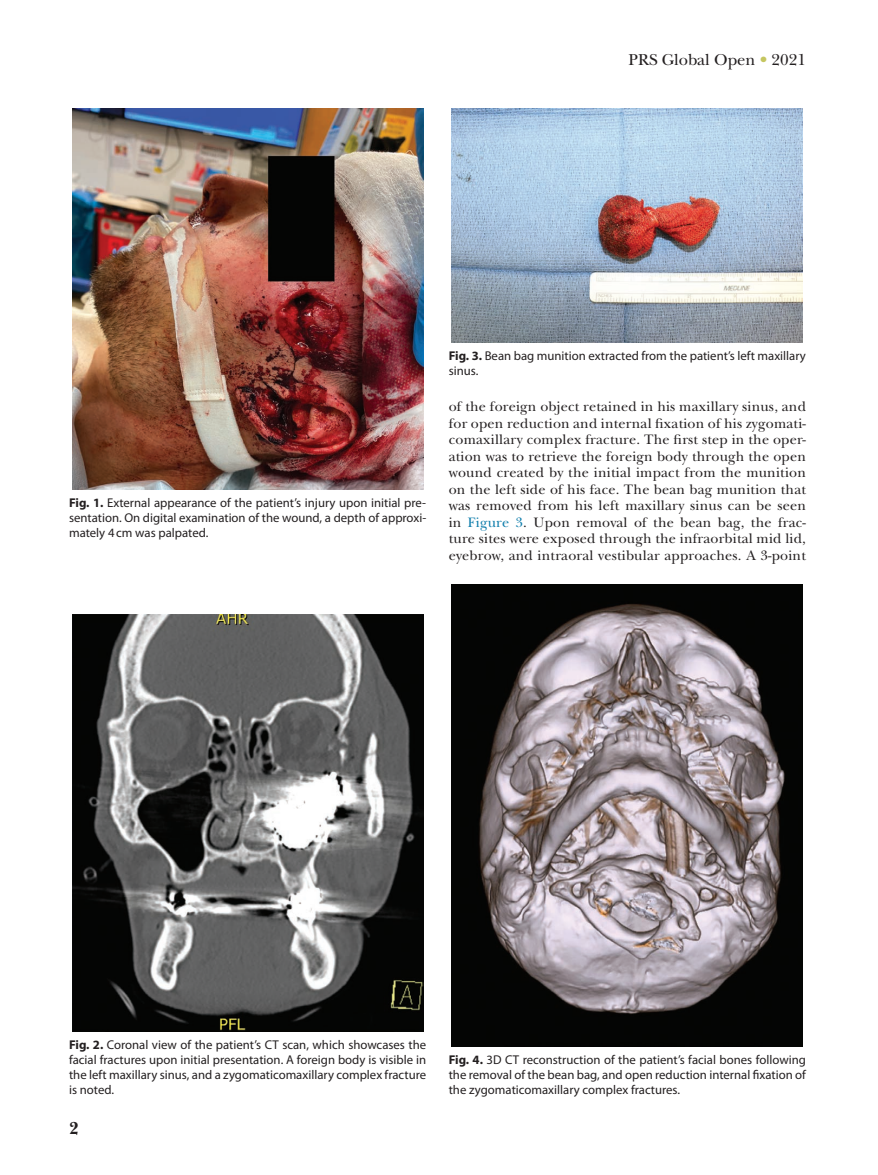
<style>
.page{position:relative;width:878px;height:1175px;background:#fff}
.page>*{position:absolute;margin:0;border:0;box-sizing:border-box;transform-origin:0 0}
.t1{font:700 18px "New Baskerville Std";color:#231f20}
.t2{font:16.5px "New Baskerville Std";color:#231f20}
.t3{font:14.25px/16.5px "New Baskerville Std";letter-spacing:.015em;color:#231f20;text-align:justify}
.t4{font:12.75px/15px "Myriad Pro";color:#231f20;text-align:justify}
.s1{color:#c5c660}
.s2{font-weight:700}
.s3{color:#0f7eac}
</style>
<div class="page">
<img style="left:452px;top:108px;width:351px;height:234px">
<img style="left:452px;top:584px;width:350px;height:462px">
<img style="left:72px;top:108px;width:351px;height:381px">
<img style="left:72px;top:615px;width:351px;height:416px">
<p class="t2" style="left:628px;top:50px;width:179px">PRS Global Open <span class="s1">•</span> 2021</p>
<p class="t4" style="left:69px;top:495px;width:359px"><span class="s2">Fig. 1.</span> External appearance of the patient’s injury upon initial pre&shy;sentation. On digital examination of the wound, a depth of approxi&shy;mately 4cm was palpated.</p>
<p class="t4" style="left:448px;top:347px;width:358px"><span class="s2">Fig. 3.</span> Bean bag munition extracted from the patient’s left maxillary sinus.</p>
<p class="t3" style="left:448px;top:398px;width:359px">of the foreign object retained in his maxillary sinus, and for open reduction and internal fixation of his zygomati&shy;comaxillary complex fracture. The first step in the oper&shy;ation was to retrieve the foreign body through the open wound created by the initial impact from the munition on the left side of his face. The bean bag munition that was removed from his left maxillary sinus can be seen in <span class="s3">Figure 3</span>. Upon removal of the bean bag, the frac&shy;ture sites were exposed through the infraorbital mid lid, eyebrow, and intraoral vestibular approaches. A 3-point</p>
<p class="t4" style="left:69px;top:1037px;width:359px"><span class="s2">Fig. 2.</span> Coronal view of the patient’s CT scan, which showcases the facial fractures upon initial presentation. A foreign body is visible in the left maxillary sinus, and a zygomaticomaxillary complex fracture is noted.</p>
<h1 class="t1" style="left:69px;top:1118px;width:11px">2</h1>
<p class="t4" style="left:448px;top:1052px;width:358px"><span class="s2">Fig. 4.</span> 3D CT reconstruction of the patient’s facial bones following the removal of the bean bag, and open reduction internal fixation of the zygomaticomaxillary complex fractures.</p>
</div>
